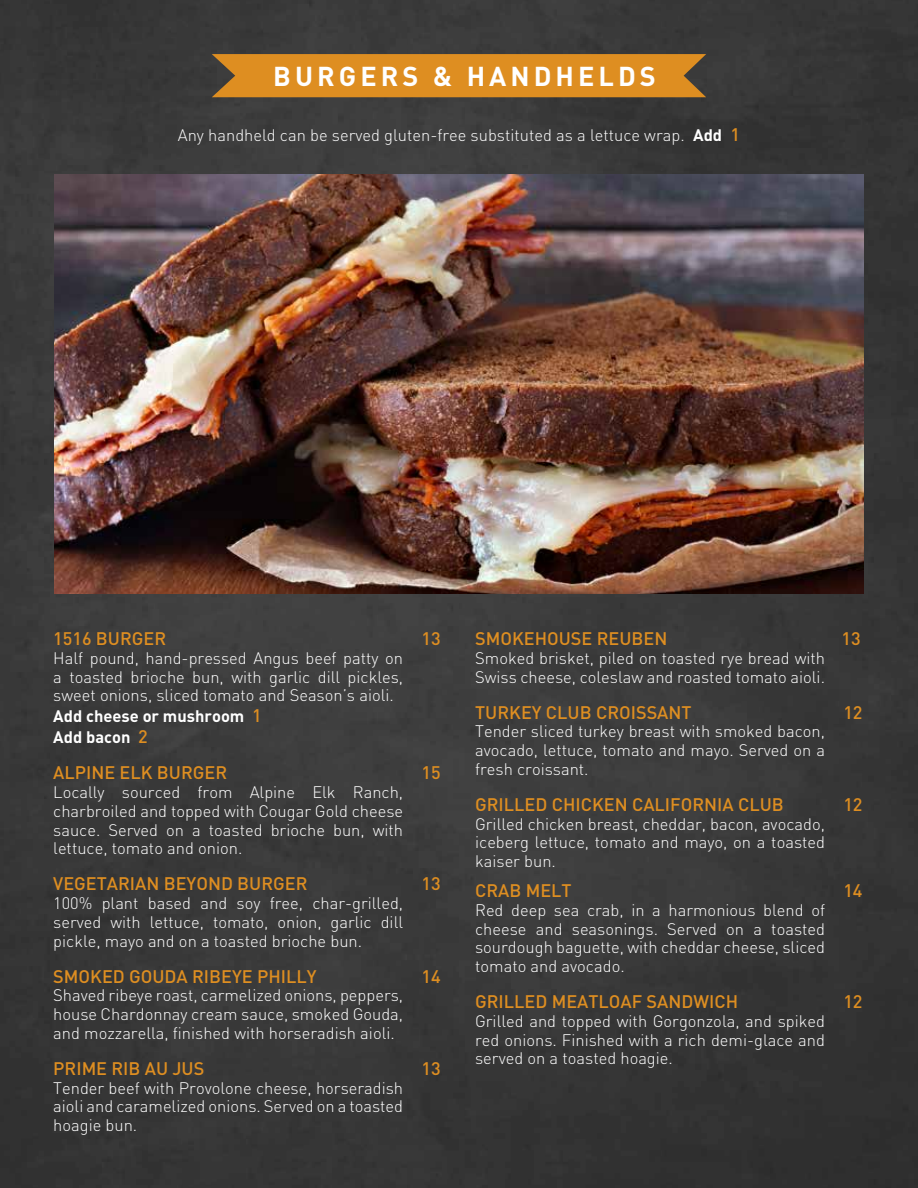
<style>
.page{position:relative;width:918px;height:1188px;background:#fff}
.page>*{position:absolute;margin:0;border:0;box-sizing:border-box;transform-origin:0 0}
.t1{font:700 27px "DIN";letter-spacing:.15em;color:#fff}
.t2{font:500 18px "DIN";color:#de8e21}
.t3{font:300 16.5px/18.8px "DIN";color:#fff;text-align:justify}
.t4{font:700 16.5px/21px "DIN";color:#fff}
.s1{font-weight:700}
.s2{font-weight:500;font-size:18px;color:#de8e21}
</style>
<div class="page">
<img style="left:0;top:0;width:918px;height:1188px">
<svg style="left:212px;top:54px;width:494px;height:43px;background:#d68a22"></svg>
<img style="left:54px;top:175px;width:810px;height:419px">
<h1 class="t1" style="left:273px;top:59px;width:384px">BURGERS &amp; HANDHELDS</h1>
<p class="t3" style="left:178px;top:125px;width:564px">Any handheld can be served gluten-free substituted as a lettuce wrap. <span class="s1">Add</span> <span class="s2">1</span></p>
<p class="t2" style="left:53px;top:627px;width:114px">1516 BURGER</p>
<p class="t2" style="left:421px;top:627px;width:21px">13</p>
<p class="t3" style="left:53px;top:648px;width:351px">Half pound, hand-pressed Angus beef patty on a toasted brioche bun, with garlic dill pickles, sweet onions, sliced tomato and Season’s aioli.</p>
<p class="t4" style="left:53px;top:705px;width:210px">Add cheese or mushroom <span class="s2">1<br></span>Add bacon <span class="s2">2</span></p>
<p class="t2" style="left:53px;top:761px;width:175px">ALPINE ELK BURGER</p>
<p class="t2" style="left:421px;top:761px;width:21px">15</p>
<p class="t3" style="left:53px;top:783px;width:351px">Locally sourced from Alpine Elk Ranch, charbroiled and topped with Cougar Gold cheese sauce. Served on a toasted brioche bun, with lettuce, tomato and onion.</p>
<p class="t2" style="left:53px;top:872px;width:256px">VEGETARIAN BEYOND BURGER</p>
<p class="t2" style="left:421px;top:872px;width:21px">13</p>
<p class="t3" style="left:53px;top:894px;width:351px">100% plant based and soy free, char-grilled, served with lettuce, tomato, onion, garlic dill pickle, mayo and on a toasted brioche bun.</p>
<p class="t2" style="left:53px;top:965px;width:265px">SMOKED GOUDA RIBEYE PHILLY</p>
<p class="t2" style="left:421px;top:965px;width:21px">14</p>
<p class="t3" style="left:53px;top:986px;width:351px">Shaved ribeye roast, carmelized onions, peppers, house Chardonnay cream sauce, smoked Gouda, and mozzarella, finished with horseradish aioli.</p>
<p class="t2" style="left:53px;top:1057px;width:153px">PRIME RIB AU JUS</p>
<p class="t2" style="left:421px;top:1057px;width:21px">13</p>
<p class="t3" style="left:53px;top:1078px;width:351px">Tender beef with Provolone cheese, horseradish aioli and caramelized onions. Served on a toasted hoagie bun.</p>
<p class="t2" style="left:475px;top:627px;width:194px">SMOKEHOUSE REUBEN</p>
<p class="t2" style="left:841px;top:627px;width:21px">13</p>
<p class="t3" style="left:475px;top:648px;width:351px">Smoked brisket, piled on toasted rye bread with<br>Swiss cheese, coleslaw and roasted tomato aioli.</p>
<p class="t2" style="left:475px;top:701px;width:218px">TURKEY CLUB CROISSANT</p>
<p class="t2" style="left:843px;top:701px;width:21px">12</p>
<p class="t3" style="left:475px;top:722px;width:351px">Tender sliced turkey breast with smoked bacon, avocado, lettuce, tomato and mayo. Served on a fresh croissant.</p>
<p class="t2" style="left:475px;top:793px;width:310px">GRILLED CHICKEN CALIFORNIA CLUB</p>
<p class="t2" style="left:843px;top:793px;width:21px">12</p>
<p class="t3" style="left:475px;top:814px;width:351px">Grilled chicken breast, cheddar, bacon, avocado, iceberg lettuce, tomato and mayo, on a toasted kaiser bun.</p>
<p class="t2" style="left:475px;top:879px;width:98px">CRAB MELT</p>
<p class="t2" style="left:843px;top:879px;width:21px">14</p>
<p class="t3" style="left:475px;top:900px;width:351px">Red deep sea crab, in a harmonious blend of cheese and seasonings. Served on a toasted sourdough baguette, with cheddar cheese, sliced tomato and avocado.</p>
<p class="t2" style="left:475px;top:990px;width:265px">GRILLED MEATLOAF SANDWICH</p>
<p class="t2" style="left:843px;top:990px;width:21px">12</p>
<p class="t3" style="left:475px;top:1011px;width:351px">Grilled and topped with Gorgonzola, and spiked red onions. Finished with a rich demi-glace and served on a toasted hoagie.</p>
</div>
